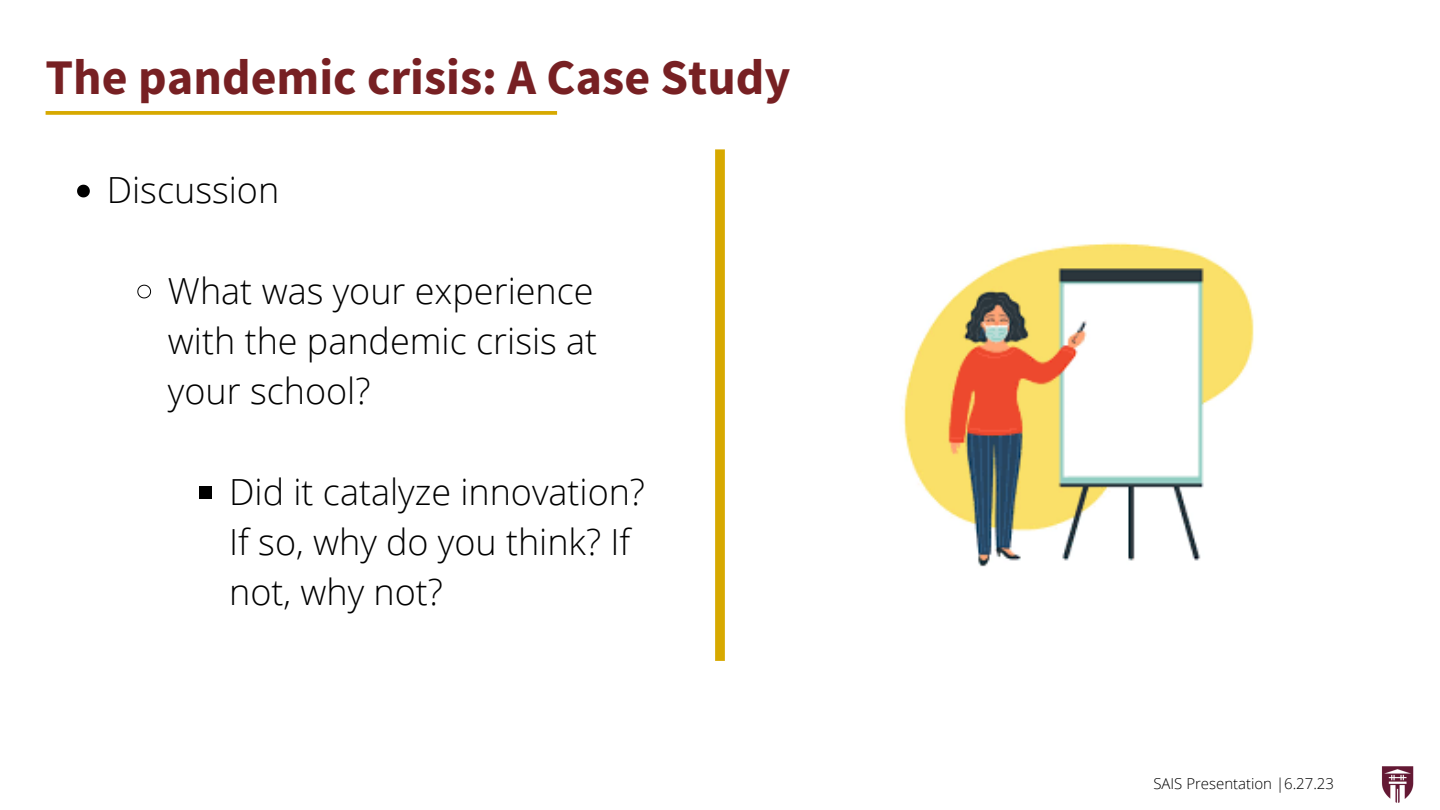
<style>
.page{position:relative;width:1440px;height:810px;background:#fff}
.page>*{position:absolute;margin:0;border:0;box-sizing:border-box;transform-origin:0 0}
.t1{font:700 50px "Source Sans Pro";color:#772023}
.t2{font:300 36px/50.2px "Open Sans";color:#000;text-align:justify}
.t3{font:300 15px "Open Sans";color:#000}
</style>
<div class="page">
<img style="left:1381px;top:766px;width:33px;height:37px">
<svg style="left:46px;top:111px;width:511px;height:4px;fill:#d7aa04"></svg>
<div style="left:715px;top:149px;width:10px;height:512px;background:#d7a900"></div>
<img style="left:902px;top:242px;width:352px;height:325px">
<svg style="left:77px;top:185px;width:13px;height:12px"></svg>
<svg style="left:137px;top:284px;width:14px;height:15px"></svg>
<div style="left:199px;top:486px;width:13px;height:13px;background:#000"></div>
<p class="t1" style="left:46px;top:45px;width:746px">The pandemic crisis: A Case Study</p>
<p class="t2" style="left:107px;top:164px;width:174px">Discussion</p>
<p class="t2" style="left:168px;top:265px;width:431px">What was your experience with the pandemic crisis at your school?</p>
<p class="t2" style="left:229px;top:466px;width:417px;text-align:left">Did it catalyze innovation?<br>If so, why do you think? If not, why not?</p>
<p class="t3" style="left:1153px;top:773px;width:182px">SAIS Presentation |6.27.23</p>
</div>
